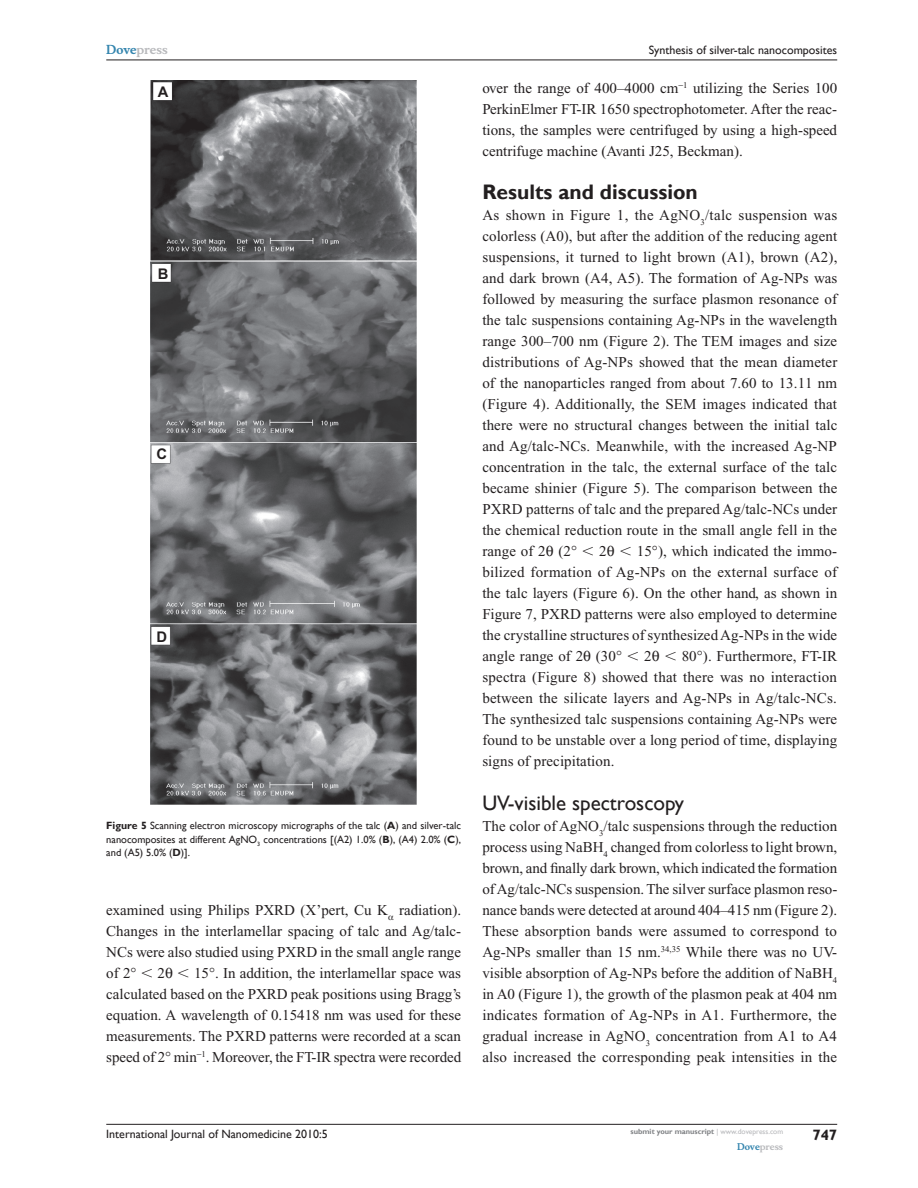
<style>
.page{position:relative;width:918px;height:1188px;background:#fff}
.page>*{position:absolute;margin:0;border:0;box-sizing:border-box;transform-origin:0 0}
.t1{font:21px "Gill Sans";color:#231f20}
.t2{font:700 21px "Gill Sans";color:#231f20}
.t3{font:15px/21px "Times New Roman";color:#231f20;text-align:justify}
.t4{font:700 15px "Gill Sans";color:#231f20}
.t5{font:700 14.7px "Arial";color:#231f20}
.t6{font:12px "Gill Sans";color:#231f20}
.t7{font:700 12px "Musee";color:#b8b9bc}
.t8{font:10.5px/13.5px "Gill Sans";color:#231f20;text-align:justify}
.t9{font:700 9px "Musee";color:#b8b9bc}
.t10{font:700 7.5px "Gill Sans";color:#808285}
.s1{color:#3485ae}
.s2{font-weight:700}
.s3{font-family:"Mathematical Pi One"}
.s4{font-weight:400;color:#b8b9bc}
</style>
<div class="page">
<hr style="left:106px;top:1124px;width:731px;height:1px;background:#231f20">
<hr style="left:106px;top:60px;width:731px;height:1px;background:#231f20">
<img style="left:151px;top:81px;width:266px;height:723px">
<p class="t7" style="left:106px;top:43px;width:63px"><span class="s1">Dove</span>press</p>
<p class="t5" style="left:158px;top:83px;width:12px">A</p>
<p class="t5" style="left:158px;top:265px;width:12px">B</p>
<p class="t5" style="left:156px;top:445px;width:12px">C</p>
<p class="t5" style="left:156px;top:628px;width:12px">D</p>
<p class="t8" style="left:106px;top:819px;width:356px"><span class="s2">Figure 5</span> Scanning electron microscopy micrographs of the talc (<span class="s2">A</span>) and silver-talc nanocomposites at different AgNO<sub>3</sub> concentrations [(A2) 1.0% (<span class="s2">B</span>), (A4) 2.0% (<span class="s2">C</span>), and (A5) 5.0% (<span class="s2">D</span>)].</p>
<p class="t3" style="left:106px;top:899px;width:356px">examined using Philips PXRD (X’pert, Cu K radiation).<br>Changes in the interlamellar spacing of talc and Ag/talc-NCs were also studied using PXRD in the small angle range of 2 <span class="s3">,</span> 2 <span class="s3">,</span> 15 . In addition, the interlamellar space was calculated based on the PXRD peak positions using Bragg’s equation. A wavelength of 0.15418 nm was used for these measurements. The PXRD patterns were recorded at a scan speed of 2 min−<sup>1</sup>. Moreover, the FT-IR spectra were recorded</p>
<p class="t6" style="left:649px;top:43px;width:190px">Synthesis of silver-talc nanocomposites</p>
<p class="t3" style="left:482px;top:77px;width:356px">over the range of 400–4000 cm−<sup>1</sup> utilizing the Series 100<br>PerkinElmer FT-IR 1650 spectrophotometer. After the reac&shy;tions, the samples were centrifuged by using a high-speed centrifuge machine (Avanti J25, Beckman).</p>
<h1 class="t2" style="left:482px;top:179px;width:217px">Results and discussion</h1>
<p class="t3" style="left:482px;top:205px;width:357px">As shown in Figure 1, the AgNO<sub>3</sub>/talc suspension was colorless (A0), but after the addition of the reducing agent suspensions, it turned to light brown (A1), brown (A2), and dark brown (A4, A5). The formation of Ag-NPs was followed by measuring the surface plasmon resonance of the talc suspensions containing Ag-NPs in the wavelength range 300–700 nm (Figure 2). The TEM images and size distributions of Ag-NPs showed that the mean diameter of the nanoparticles ranged from about 7.60 to 13.11 nm (Figure 4). Additionally, the SEM images indicated that there were no structural changes between the initial talc and Ag/talc-NCs. Meanwhile, with the increased Ag-NP concentration in the talc, the external surface of the talc became shinier (Figure 5). The comparison between the PXRD patterns of talc and the prepared Ag/talc-NCs under the chemical reduction route in the small angle fell in the range of 2 (2 <span class="s3">,</span> 2 <span class="s3">,</span> 15 ), which indicated the immo&shy;bilized formation of Ag-NPs on the external surface of the talc layers (Figure 6). On the other hand, as shown in Figure 7, PXRD patterns were also employed to determine the crystalline structures of synthesized Ag-NPs in the wide angle range of 2 (30 <span class="s3">,</span> 2 <span class="s3">,</span> 80 ). Furthermore, FT-IR spectra (Figure 8) showed that there was no interaction between the silicate layers and Ag-NPs in Ag/talc-NCs.<br>The synthesized talc suspensions containing Ag-NPs were found to be unstable over a long period of time, displaying signs of precipitation.</p>
<h1 class="t1" style="left:482px;top:790px;width:203px">UV-visible spectroscopy</h1>
<p class="t3" style="left:482px;top:815px;width:356px">The color of AgNO<sub>3</sub>/talc suspensions through the reduction process using NaBH<sub>4</sub> changed from colorless to light brown, brown, and finally dark brown, which indicated the formation of Ag/talc-NCs suspension. The silver surface plasmon reso&shy;nance bands were detected at around 404–415 nm (Figure 2).<br>These absorption bands were assumed to correspond to Ag-NPs smaller than 15 nm.<sup>34,35</sup> While there was no UV&shy;visible absorption of Ag-NPs before the addition of NaBH<sub>4 </sub>in A0 (Figure 1), the growth of the plasmon peak at 404 nm indicates formation of Ag-NPs in A1. Furthermore, the gradual increase in AgNO<sub>3</sub> concentration from A1 to A4 also increased the corresponding peak intensities in the</p>
<p class="t6" style="left:106px;top:1127px;width:223px">International Journal of Nanomedicine 2010:5</p>
<p class="t10" style="left:631px;top:1127px;width:154px">submit your manuscript <span class="s4">| www.dovepress.com</span></p>
<p class="t9" style="left:737px;top:1141px;width:48px"><span class="s1">Dove</span>press</p>
<p class="t4" style="left:812px;top:1126px;width:26px">747</p>
</div>
